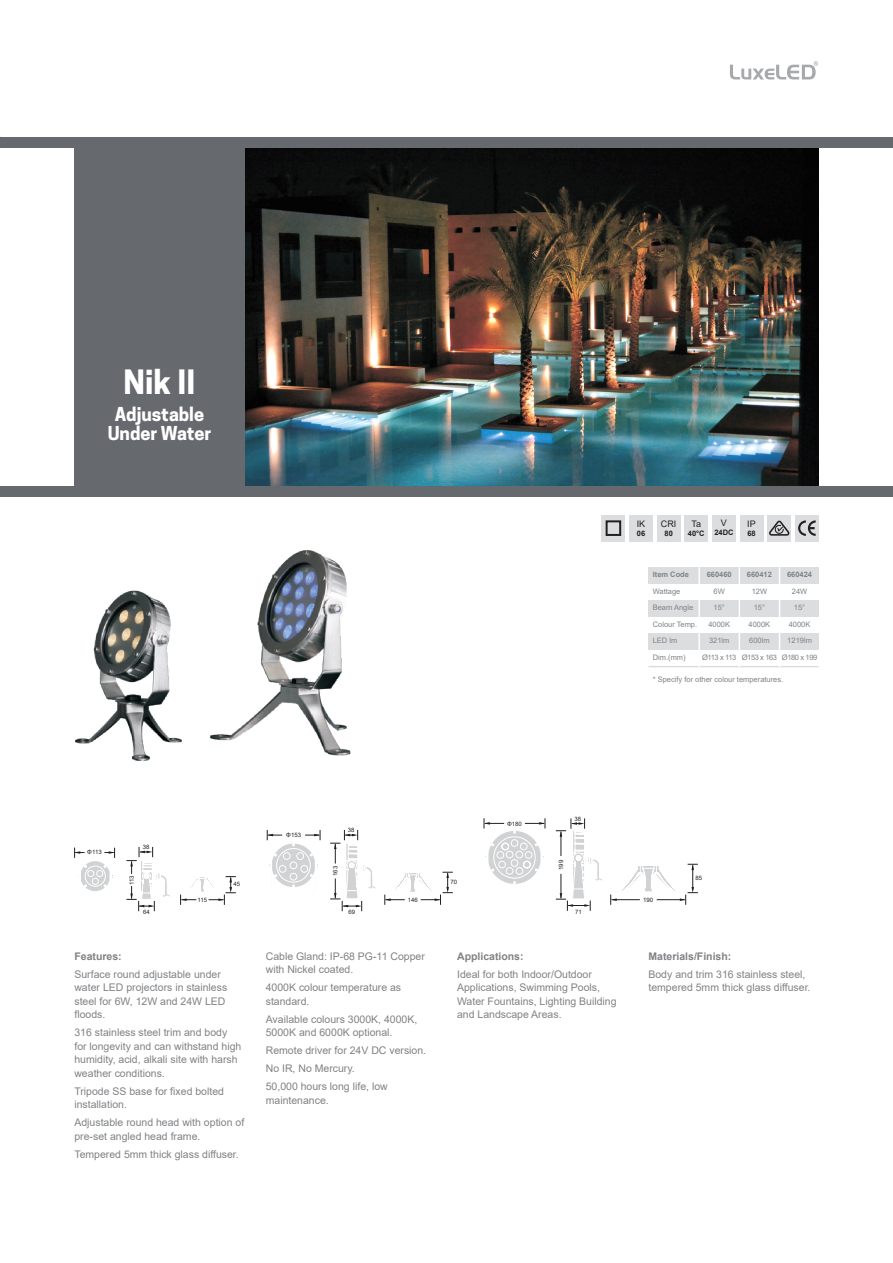
<style>
.page{position:relative;width:893px;height:1263px;background:#fff}
.page>*{position:absolute;margin:0;border:0;box-sizing:border-box;transform-origin:0 0}
.t1{font:700 31.5px "Cooper Hewitt";color:#fff}
.t2{font:700 18px "Cooper Hewitt";color:#fff}
.t3{font:10.5px/13.5px "Arial";color:#808285}
.t4{font:700 10.5px "Arial";color:#808285}
.t5{font:9px "Arial";color:#231f20}
.t6{font:7.5px "Arial";color:#808285}
.t7{font:700 7.5px "Arial";color:#808285}
.t8{font:700 7.5px "Arial";color:#231f20}
.t9{font:6px "Arial";color:#231f20}
</style>
<div class="page">
<img style="left:244px;top:147px;width:575px;height:339px">
<svg style="left:730px;top:61px;width:88px;height:18px"></svg>
<div style="left:74px;top:147px;width:170px;height:340px;background:#666a6f"></div>
<div style="left:0;top:137px;width:893px;height:10px;background:#666a6f"></div>
<div style="left:0;top:486px;width:893px;height:11px;background:#666a6f"></div>
<img style="left:75px;top:551px;width:276px;height:209px">
<div style="left:648px;top:567px;width:171px;height:17px;background:#dcdddf"></div>
<div style="left:648px;top:600px;width:171px;height:17px;background:#dcdddf"></div>
<div style="left:648px;top:633px;width:171px;height:17px;background:#dcdddf"></div>
<hr style="left:648px;top:666px;width:171px;height:1px;background:#dcdddf">
<hr style="left:698px;top:567px;width:2px;height:100px;background:#fff">
<hr style="left:739px;top:567px;width:1px;height:100px;background:#fff">
<hr style="left:779px;top:567px;width:1px;height:100px;background:#fff">
<svg style="left:330px;top:830px;width:46px;height:81px"></svg>
<svg style="left:556px;top:818px;width:46px;height:93px"></svg>
<svg style="left:74px;top:847px;width:41px;height:44px"></svg>
<svg style="left:266px;top:830px;width:55px;height:57px"></svg>
<svg style="left:483px;top:818px;width:63px;height:66px"></svg>
<svg style="left:180px;top:876px;width:56px;height:29px"></svg>
<svg style="left:384px;top:872px;width:69px;height:33px"></svg>
<svg style="left:610px;top:864px;width:88px;height:41px"></svg>
<svg style="left:126px;top:847px;width:44px;height:64px"></svg>
<div style="left:795px;top:515px;width:24px;height:26px;background:#dcdddf"></div>
<svg style="left:798px;top:520px;width:18px;height:16px"></svg>
<div style="left:740px;top:515px;width:23px;height:26px;background:#dcdddf"></div>
<div style="left:657px;top:515px;width:23px;height:26px;background:#dcdddf"></div>
<div style="left:629px;top:515px;width:24px;height:26px;background:#dcdddf"></div>
<div style="left:767px;top:515px;width:24px;height:26px;background:#dcdddf"></div>
<svg style="left:769px;top:521px;width:20px;height:15px"></svg>
<div style="left:602px;top:515px;width:23px;height:26px;background:linear-gradient(to bottom,#dcdddf,#dcdddf)"></div>
<svg style="left:606px;top:521px;width:15px;height:15px"></svg>
<div style="left:685px;top:515px;width:23px;height:26px;background:#dcdddf"></div>
<div style="left:712px;top:515px;width:24px;height:26px;background:#dcdddf"></div>
<p class="t1" style="left:124px;top:363px;width:73px">Nik II</p>
<p class="t2" style="left:115px;top:403px;width:91px">Adjustable</p>
<p class="t2" style="left:108px;top:423px;width:105px">Under Water</p>
<p class="t9" style="left:87px;top:848px;width:16px">Φ113</p>
<p class="t9" style="left:143px;top:843px;width:8px">38</p>
<p class="t9" style="left:286px;top:831px;width:16px">Φ153</p>
<p class="t9" style="left:348px;top:825px;width:8px">38</p>
<p class="t9" style="left:331px;top:876px;width:12px;rotate:-90deg">163</p>
<p class="t9" style="left:128px;top:885px;width:11px;rotate:-90deg">113</p>
<p class="t9" style="left:450px;top:878px;width:8px">70</p>
<p class="t9" style="left:234px;top:880px;width:8px">45</p>
<p class="t9" style="left:507px;top:819px;width:16px">Φ180</p>
<p class="t9" style="left:574px;top:814px;width:8px">38</p>
<p class="t9" style="left:557px;top:870px;width:12px;rotate:-90deg">199</p>
<p class="t5" style="left:637px;top:517px;width:10px">IK</p>
<p class="t8" style="left:637px;top:528px;width:10px">06</p>
<p class="t5" style="left:661px;top:517px;width:17px">CRI</p>
<p class="t8" style="left:664px;top:528px;width:10px">80</p>
<p class="t5" style="left:692px;top:517px;width:11px">Ta</p>
<p class="t8" style="left:688px;top:528px;width:18px">40°C</p>
<p class="t5" style="left:721px;top:517px;width:8px">V</p>
<p class="t8" style="left:714px;top:527px;width:21px">24DC</p>
<p class="t5" style="left:747px;top:517px;width:10px">IP</p>
<p class="t8" style="left:747px;top:528px;width:10px">68</p>
<p class="t7" style="left:707px;top:569px;width:27px">660460</p>
<p class="t6" style="left:714px;top:586px;width:13px">6W</p>
<p class="t6" style="left:714px;top:603px;width:13px">15°</p>
<p class="t6" style="left:708px;top:619px;width:23px">4000K</p>
<p class="t6" style="left:709px;top:636px;width:22px">321lm</p>
<p class="t6" style="left:702px;top:652px;width:36px">Ø113 x 113</p>
<p class="t7" style="left:747px;top:569px;width:27px">660412</p>
<p class="t6" style="left:752px;top:586px;width:17px">12W</p>
<p class="t6" style="left:754px;top:603px;width:13px">15°</p>
<p class="t6" style="left:749px;top:619px;width:23px">4000K</p>
<p class="t6" style="left:749px;top:636px;width:22px">600lm</p>
<p class="t6" style="left:742px;top:652px;width:37px">Ø153 x 163</p>
<p class="t7" style="left:787px;top:569px;width:27px">660424</p>
<p class="t6" style="left:792px;top:586px;width:17px">24W</p>
<p class="t6" style="left:794px;top:603px;width:13px">15°</p>
<p class="t6" style="left:789px;top:619px;width:23px">4000K</p>
<p class="t6" style="left:787px;top:636px;width:26px">1219lm</p>
<p class="t6" style="left:782px;top:652px;width:37px">Ø180 x 199</p>
<p class="t7" style="left:653px;top:569px;width:38px">Item Code</p>
<p class="t6" style="left:653px;top:586px;width:29px">Wattage</p>
<p class="t6" style="left:653px;top:603px;width:42px">Beam Angle</p>
<p class="t6" style="left:653px;top:619px;width:46px">Colour Temp.</p>
<p class="t6" style="left:653px;top:636px;width:26px">LED lm</p>
<p class="t6" style="left:653px;top:652px;width:34px">Dim.(mm)</p>
<p class="t6" style="left:653px;top:674px;width:132px">* Specify for other colour temperatures.</p>
<p class="t9" style="left:696px;top:874px;width:8px">85</p>
<p class="t9" style="left:198px;top:895px;width:11px">115</p>
<p class="t9" style="left:408px;top:895px;width:12px">146</p>
<p class="t9" style="left:643px;top:895px;width:12px">190</p>
<p class="t9" style="left:143px;top:907px;width:8px">64</p>
<p class="t9" style="left:349px;top:907px;width:8px">69</p>
<p class="t9" style="left:575px;top:907px;width:8px">71</p>
<p class="t4" style="left:74px;top:948px;width:49px">Features:</p>
<p class="t3" style="left:74px;top:967px;width:154px">Surface round adjustable under water LED projectors in stainless steel for 6W, 12W and 24W LED floods.</p>
<p class="t3" style="left:74px;top:1025px;width:168px">316 stainless steel trim and body for longevity and can withstand high humidity, acid, alkali site with harsh weather conditions.</p>
<p class="t3" style="left:74px;top:1084px;width:151px">Tripode SS base for fixed bolted installation.</p>
<p class="t3" style="left:74px;top:1115px;width:171px">Adjustable round head with option of pre-set angled head frame.</p>
<p class="t3" style="left:74px;top:1147px;width:166px">Tempered 5mm thick glass diffuser.</p>
<p class="t3" style="left:266px;top:949px;width:161px">Cable Gland: IP-68 PG-11 Copper with Nickel coated.</p>
<p class="t3" style="left:266px;top:980px;width:137px">4000K colour temperature as standard.</p>
<p class="t3" style="left:266px;top:1012px;width:153px">Available colours 3000K, 4000K,<br>5000K and 6000K optional.</p>
<p class="t3" style="left:266px;top:1043px;width:162px">Remote driver for 24V DC version.</p>
<p class="t3" style="left:266px;top:1061px;width:91px">No IR, No Mercury.</p>
<p class="t3" style="left:266px;top:1079px;width:123px">50,000 hours long life, low maintenance.</p>
<p class="t4" style="left:457px;top:948px;width:68px">Applications:</p>
<p class="t3" style="left:457px;top:967px;width:161px">Ideal for both Indoor/Outdoor<br>Applications, Swimming Pools,<br>Water Fountains, Lighting Building and Landscape Areas.</p>
<p class="t4" style="left:648px;top:948px;width:84px">Materials/Finish:</p>
<p class="t3" style="left:648px;top:967px;width:164px">Body and trim 316 stainless steel, tempered 5mm thick glass diffuser.</p>
</div>
